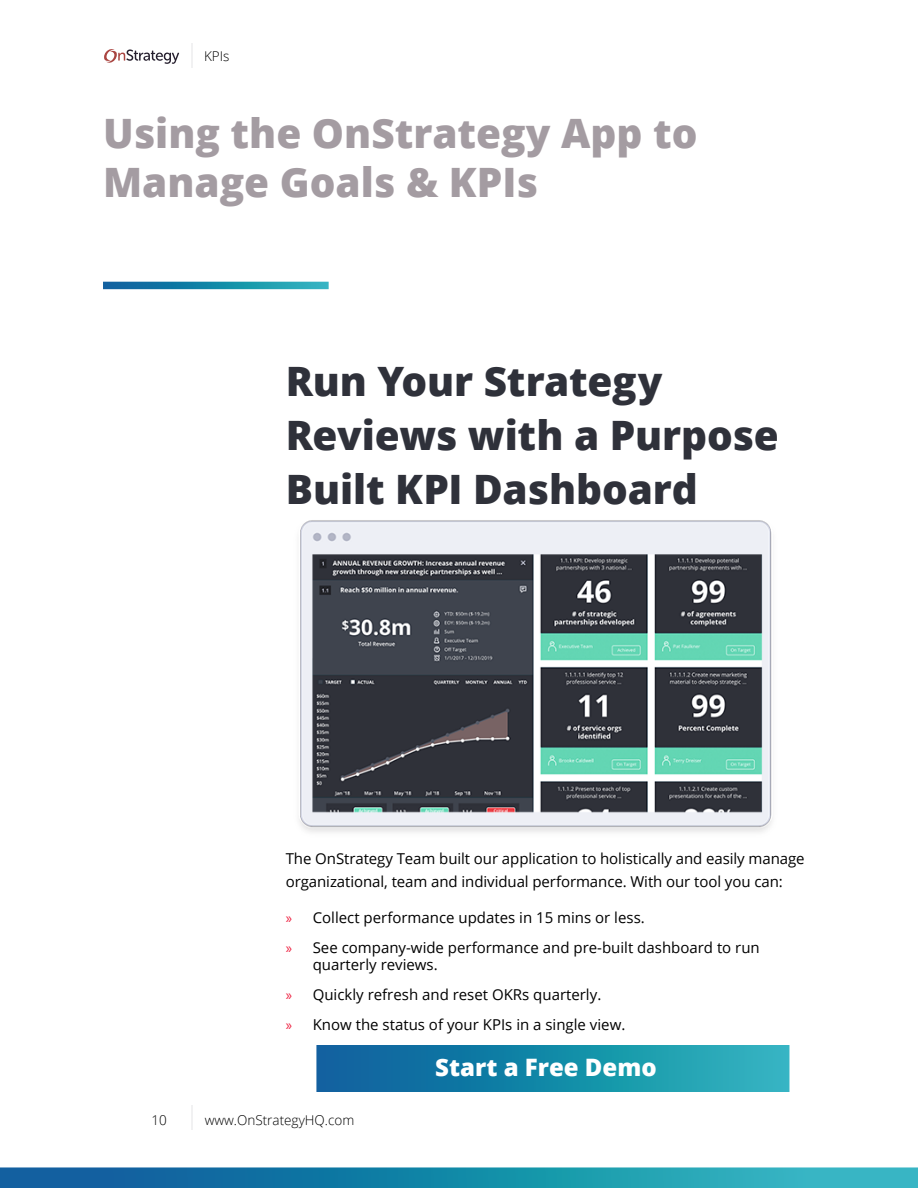
<style>
.page{position:relative;width:918px;height:1188px;background:#fff}
.page>*{position:absolute;margin:0;border:0;box-sizing:border-box;transform-origin:0 0}
.t1{font:800 40.5px/54px "Open Sans";letter-spacing:-.005em;color:#2f313a}
.t2{font:800 40.5px/49.5px "Open Sans";color:#a49ca2}
.t3{font:800 24px "Open Sans";color:#fff}
.t4{font:15px/30px "Open Sans";color:#000}
.t5{font:300 13.5px "Open Sans";color:#000}
.s1{font-family:"Myriad Pro";color:#ed1a3b}
</style>
<div class="page">
<svg style="left:104px;top:49px;width:75px;height:15px"></svg>
<svg style="left:191px;top:43px;width:1px;height:25px"></svg>
<svg style="left:191px;top:1105px;width:1px;height:25px"></svg>
<div style="left:1px;top:1168px;width:916px;height:19px;background:linear-gradient(to right,#055597,#33bfc2)"></div>
<div style="left:317px;top:1046px;width:472px;height:45px;background:linear-gradient(to right,#065d99,#2cb7bc)"></div>
<svg style="left:103px;top:282px;width:226px;height:7px;background:#198aaa"></svg>
<img style="left:299px;top:520px;width:473px;height:312px">
<p class="t5" style="left:204px;top:47px;width:27px">KPIs</p>
<h1 class="t2" style="left:103px;top:106px;width:596px">Using the OnStrategy App to<br>Manage Goals &amp; KPIs</h1>
<h1 class="t1" style="left:286px;top:352px;width:495px">Run Your Strategy<br>Reviews with a Purpose<br>Built KPI Dashboard</h1>
<p class="t4" style="left:286px;top:847px;width:520px;line-height:22.5px">The OnStrategy Team built our application to holistically and easily manage organizational, team and individual performance. With our tool you can:</p>
<p class="t4" style="left:286px;top:902px;width:476px"><span class="s1">»</span> Collect performance updates in 15 mins or less.<br><span class="s1">»</span> See company-wide performance and pre-built dashboard to run</p>
<p class="t4" style="left:286px;top:949px;width:341px;text-indent:27px">quarterly reviews.<br><span class="s1">»</span> Quickly refresh and reset OKRs quarterly.<br><span class="s1">»</span> Know the status of your KPIs in a single view.</p>
<h2 class="t3" style="left:435px;top:1049px;width:223px">Start a Free Demo</h2>
<p class="t5" style="left:152px;top:1111px;width:17px">10</p>
<p class="t5" style="left:205px;top:1111px;width:151px">www.OnStrategyHQ.com</p>
</div>
